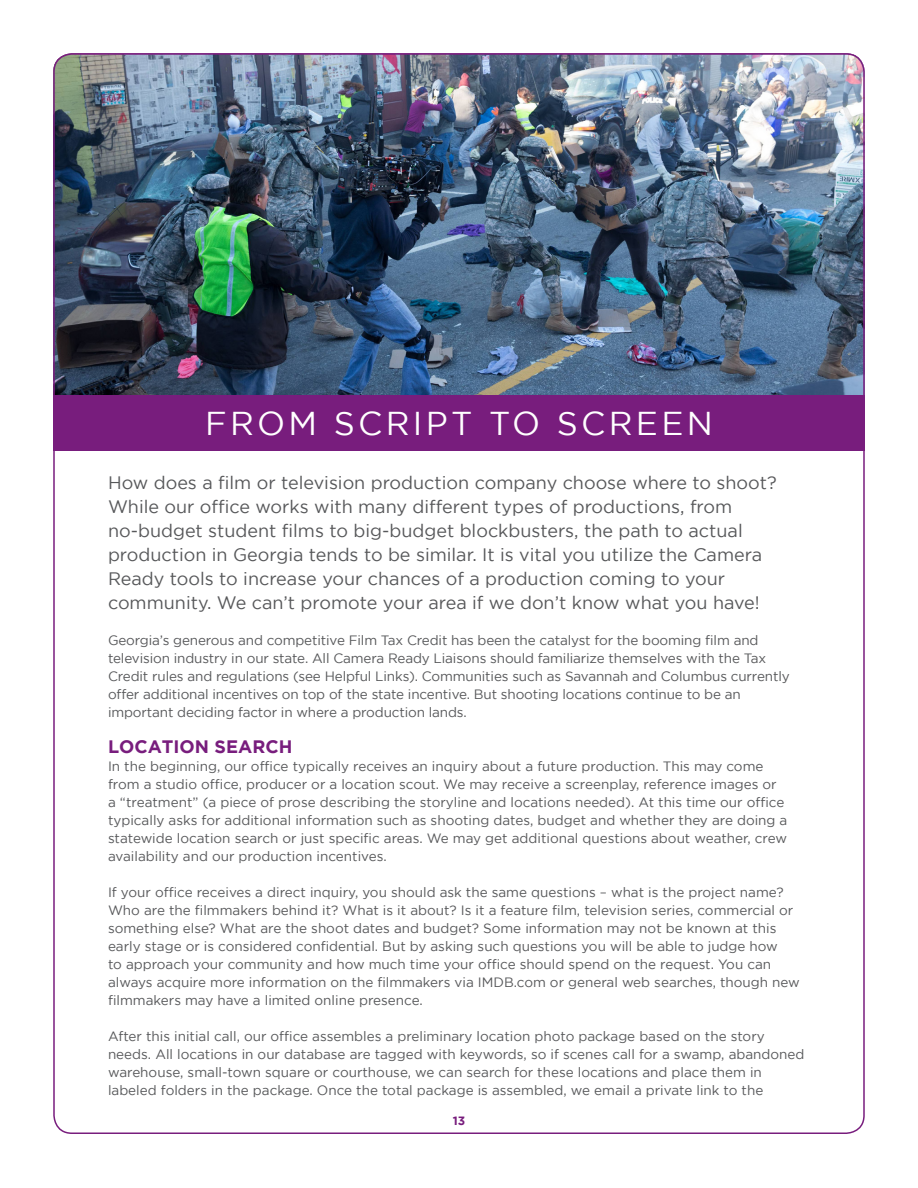
<style>
.page{position:relative;width:918px;height:1188px;background:#fff}
.page>*{position:absolute;margin:0;border:0;box-sizing:border-box;transform-origin:0 0}
.t1{font:33px "Gotham";letter-spacing:.1em;color:#fff}
.t2{font:18px/24px "Gotham";color:#57585a}
.t3{font:700 18px "Gotham";color:#781d7d}
.t4{font:13.5px/18px "Gotham";color:#57585a}
.t5{font:700 12px "Gotham";color:#781d7d}
</style>
<div class="page">
<img style="left:53px;top:54px;width:809px;height:341px">
<div style="left:53px;top:395px;width:812px;height:55px;background:#781d7d"></div>
<p class="t1" style="left:205px;top:405px;width:509px">FROM SCRIPT TO SCREEN</p>
<p class="t2" style="left:108px;top:471px;width:670px">How does a film or television production company choose where to shoot?<br>While our office works with many different types of productions, from no-budget student films to big-budget blockbusters, the path to actual production in Georgia tends to be similar. It is vital you utilize the Camera Ready tools to increase your chances of a production coming to your community. We can’t promote your area if we don’t know what you have!</p>
<p class="t4" style="left:108px;top:631px;width:683px">Georgia’s generous and competitive Film Tax Credit has been the catalyst for the booming film and television industry in our state. All Camera Ready Liaisons should familiarize themselves with the Tax Credit rules and regulations (see Helpful Links). Communities such as Savannah and Columbus currently offer additional incentives on top of the state incentive. But shooting locations continue to be an important deciding factor in where a production lands.</p>
<p class="t3" style="left:108px;top:737px;width:186px">LOCATION SEARCH</p>
<p class="t4" style="left:108px;top:757px;width:681px">In the beginning, our office typically receives an inquiry about a future production. This may come from a studio office, producer or a location scout. We may receive a screenplay, reference images or a “treatment” (a piece of prose describing the storyline and locations needed). At this time our office typically asks for additional information such as shooting dates, budget and whether they are doing a statewide location search or just specific areas. We may get additional questions about weather, crew availability and our production incentives.</p>
<p class="t4" style="left:108px;top:883px;width:693px">If your office receives a direct inquiry, you should ask the same questions – what is the project name?<br>Who are the filmmakers behind it? What is it about? Is it a feature film, television series, commercial or something else? What are the shoot dates and budget? Some information may not be known at this early stage or is considered confidential. But by asking such questions you will be able to judge how<br>to approach your community and how much time your office should spend on the request. You can always acquire more information on the filmmakers via IMDB.com or general web searches, though new filmmakers may have a limited online presence.</p>
<p class="t4" style="left:108px;top:1027px;width:698px">After this initial call, our office assembles a preliminary location photo package based on the story needs. All locations in our database are tagged with keywords, so if scenes call for a swamp, abandoned warehouse, small-town square or courthouse, we can search for these locations and place them in labeled folders in the package. Once the total package is assembled, we email a private link to the</p>
<p class="t5" style="left:453px;top:1114px;width:14px">13</p>
</div>
